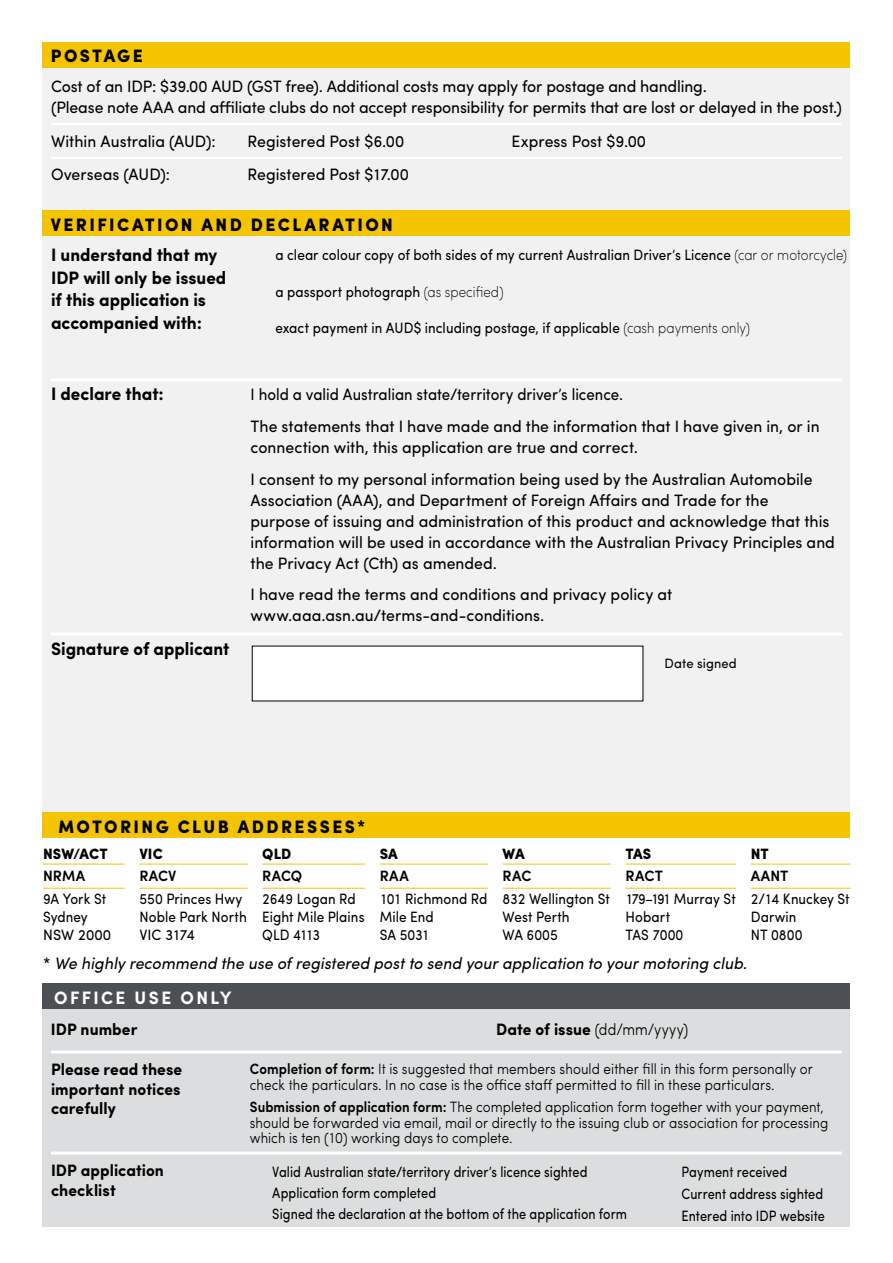
<style>
.page{position:relative;width:893px;height:1263px;background:#fff}
.page>*{position:absolute;margin:0;border:0;box-sizing:border-box;transform-origin:0 0}
.t1{font:700 18px/22.5px "Sofia Pro";color:#000;scale:.96 1}
.t2{font:900 18px "Sofia Pro";letter-spacing:.14em;color:#000;scale:.96 1}
.t3{font:700 18px "Sofia Pro";letter-spacing:.14em;color:#fff;scale:.96 1}
.t4{font:16.5px/21px "Sofia Pro";color:#000;scale:.96 1}
.t5{font:16.5px/31.7px "Sofia Pro";color:#000;scale:.91 1}
.t6{font:italic 16.5px "Sofia Pro";letter-spacing:.005em;color:#000;scale:.96 1}
.t7{font:700 16.5px/19.5px "Sofia Pro";letter-spacing:.005em;color:#000;text-align:justify;scale:.96 1}
.t8{font:300 16.5px "Sofia Pro";letter-spacing:.03em;color:#000;scale:.86 1}
.t9{font:15px/18px "Sofia Pro";letter-spacing:.005em;color:#000;scale:.9 1}
.t10{font:300 15px/15.8px "Sofia Pro";letter-spacing:.005em;color:#000;scale:.9 1}
.t11{font:15px/21.3px "Sofia Pro";letter-spacing:.005em;color:#000;scale:.85 1}
.t12{font:600 15px "Sofia Pro";letter-spacing:.01em;color:#000;scale:.96 1}
.t13{font:900 15px "Sofia Pro";color:#000;scale:.96 1}
.t14{font:13.5px "Sofia Pro";letter-spacing:.01em;color:#000;scale:.96 1}
.s1{font-weight:200}
.s2{font-style:normal}
.s3{font-weight:700}
.s4{font-weight:600}
</style>
<div class="page">
<div style="left:43px;top:68px;width:807px;height:750px;background:#f1f1f2"></div>
<div style="left:43px;top:985px;width:807px;height:242px;background:#dcddde"></div>
<div style="left:43px;top:984px;width:807px;height:25px;background:#4c4f54"></div>
<hr style="left:51px;top:1050px;width:791px;height:3px;background:#fff">
<hr style="left:51px;top:1151px;width:791px;height:3px;background:#fff">
<div style="left:43px;top:812px;width:807px;height:26px;background:#f5c400"></div>
<hr style="left:43px;top:864px;width:82px;height:1px;background:#f5c400">
<hr style="left:43px;top:888px;width:82px;height:1px;background:#f5c400">
<hr style="left:139px;top:864px;width:109px;height:1px;background:#f5c400">
<hr style="left:139px;top:888px;width:109px;height:1px;background:#f5c400">
<hr style="left:262px;top:864px;width:103px;height:1px;background:#f5c400">
<hr style="left:262px;top:888px;width:103px;height:1px;background:#f5c400">
<hr style="left:380px;top:864px;width:108px;height:1px;background:#f5c400">
<hr style="left:380px;top:888px;width:108px;height:1px;background:#f5c400">
<hr style="left:503px;top:864px;width:108px;height:1px;background:#f5c400">
<hr style="left:503px;top:888px;width:108px;height:1px;background:#f5c400">
<hr style="left:626px;top:864px;width:110px;height:1px;background:#f5c400">
<hr style="left:626px;top:888px;width:110px;height:1px;background:#f5c400">
<hr style="left:751px;top:864px;width:99px;height:1px;background:#f5c400">
<hr style="left:751px;top:888px;width:99px;height:1px;background:#f5c400">
<div style="left:43px;top:210px;width:807px;height:26px;background:#f5c400"></div>
<div style="left:43px;top:43px;width:807px;height:25px;background:#f5c400"></div>
<hr style="left:51px;top:123px;width:791px;height:2px;background:#fff">
<hr style="left:51px;top:157px;width:791px;height:2px;background:#fff">
<hr style="left:51px;top:378px;width:791px;height:3px;background:#fff">
<hr style="left:51px;top:632px;width:791px;height:3px;background:#fff">
<div style="left:252px;top:646px;width:391px;height:55px;background:#fff"></div>
<p class="t2" style="left:51px;top:42px;width:97px">POSTAGE</p>
<p class="t4" style="left:51px;top:74px;width:825px">Cost of an IDP: $39.00 AUD (GST free). Additional costs may apply for postage and handling.<br>(Please note AAA and affiliate clubs do not accept responsibility for permits that are lost or delayed in the post.)</p>
<p class="t4" style="left:51px;top:129px;width:173px">Within Australia (AUD):</p>
<p class="t4" style="left:248px;top:129px;width:165px">Registered Post $6.00</p>
<p class="t4" style="left:512px;top:129px;width:142px">Express Post $9.00</p>
<p class="t4" style="left:51px;top:163px;width:126px">Overseas (AUD):</p>
<p class="t4" style="left:248px;top:163px;width:170px">Registered Post $17.00</p>
<p class="t2" style="left:51px;top:211px;width:358px">VERIFICATION AND DECLARATION</p>
<p class="t1" style="left:51px;top:242px;width:184px">I understand that my<br>IDP will only be issued if this application is accompanied with:</p>
<p class="t9" style="left:275px;top:245px;width:637px">a clear colour copy of both sides of my current Australian Driver’s Licence <span class="s1">(car or motorcycle)</span></p>
<p class="t9" style="left:275px;top:281px;width:255px">a passport photograph <span class="s1">(as specified)</span></p>
<p class="t9" style="left:275px;top:318px;width:529px">exact payment in AUD$ including postage, if applicable <span class="s1">(cash payments only)</span></p>
<p class="t1" style="left:51px;top:382px;width:119px">I declare that:</p>
<p class="t5" style="left:251px;top:378px;width:627px">I hold a valid Australian state/territory driver’s licence.<br>The statements that I have made and the information that I have given in, or in</p>
<p class="t4" style="left:251px;top:430px;width:587px;line-height:31.7px">connection with, this application are true and correct.<br>I consent to my personal information being used by the Australian Automobile</p>
<p class="t4" style="left:251px;top:488px;width:610px">Association (AAA), and Department of Foreign Affairs and Trade for the<br>purpose of issuing and administration of this product and acknowledge that this information will be used in accordance with the Australian Privacy Principles and the Privacy Act (Cth) as amended.</p>
<p class="t4" style="left:251px;top:583px;width:441px">I have read the terms and conditions and privacy policy at www.aaa.asn.au/terms-and-conditions.</p>
<p class="t1" style="left:51px;top:636px;width:187px">Signature of applicant</p>
<p class="t14" style="left:665px;top:653px;width:77px">Date signed</p>
<p class="t2" style="left:58px;top:813px;width:321px">MOTORING CLUB ADDRESSES*</p>
<p class="t13" style="left:43px;top:842px;width:69px">NSW/ACT</p>
<p class="t12" style="left:43px;top:865px;width:46px">NRMA</p>
<p class="t9" style="left:43px;top:888px;width:77px">9A York St<br>Sydney<br>NSW 2000</p>
<p class="t13" style="left:139px;top:842px;width:26px">VIC</p>
<p class="t12" style="left:139px;top:865px;width:40px">RACV</p>
<p class="t9" style="left:139px;top:888px;width:121px">550 Princes Hwy<br>Noble Park North<br>VIC 3174</p>
<p class="t13" style="left:262px;top:842px;width:32px">QLD</p>
<p class="t12" style="left:262px;top:865px;width:43px">RACQ</p>
<p class="t9" style="left:262px;top:888px;width:115px">2649 Logan Rd<br>Eight Mile Plains<br>QLD 4113</p>
<p class="t13" style="left:380px;top:842px;width:20px">SA</p>
<p class="t12" style="left:380px;top:865px;width:32px">RAA</p>
<p class="t9" style="left:380px;top:888px;width:121px">101 Richmond Rd<br>Mile End<br>SA 5031</p>
<p class="t13" style="left:503px;top:842px;width:24px">WA</p>
<p class="t12" style="left:503px;top:865px;width:31px">RAC</p>
<p class="t9" style="left:503px;top:888px;width:121px">832 Wellington St<br>West Perth<br>WA 6005</p>
<p class="t13" style="left:626px;top:842px;width:28px">TAS</p>
<p class="t12" style="left:626px;top:865px;width:40px">RACT</p>
<p class="t9" style="left:626px;top:888px;width:124px">179–191 Murray St<br>Hobart<br>TAS 7000</p>
<p class="t13" style="left:751px;top:842px;width:20px">NT</p>
<p class="t12" style="left:751px;top:865px;width:41px">AANT</p>
<p class="t9" style="left:751px;top:888px;width:111px">2/14 Knuckey St<br>Darwin<br>NT 0800</p>
<p class="t6" style="left:43px;top:951px;width:735px"><span class="s2">*</span> We highly recommend the use of registered post to send your application to your motoring club.</p>
<p class="t3" style="left:54px;top:984px;width:186px">OFFICE USE ONLY</p>
<p class="t7" style="left:51px;top:1018px;width:92px">IDP number</p>
<p class="t8" style="left:496px;top:1017px;width:225px"><span class="s3">Date of issue</span> (dd/mm/yyyy)</p>
<p class="t7" style="left:51px;top:1058px;width:138px">Please read these important notices carefully</p>
<p class="t10" style="left:250px;top:1060px;width:627px"><span class="s4">Completion of form:</span> It is suggested that members should either fill in this form personally or check the particulars. In no case is the office staff permitted to fill in these particulars.</p>
<p class="t10" style="left:250px;top:1098px;width:644px"><span class="s4">Submission of application form:</span> The completed application form together with your payment, should be forwarded via email, mail or directly to the issuing club or association for processing which is ten (10) working days to complete.</p>
<p class="t7" style="left:51px;top:1160px;width:119px">IDP application checklist</p>
<p class="t11" style="left:272px;top:1159px;width:419px">Valid Australian state/territory driver’s licence sighted<br>Application form completed<br>Signed the declaration at the bottom of the application form</p>
<p class="t11" style="left:682px;top:1159px;width:170px;line-height:22.2px">Payment received<br>Current address sighted<br>Entered into IDP website</p>
</div>
